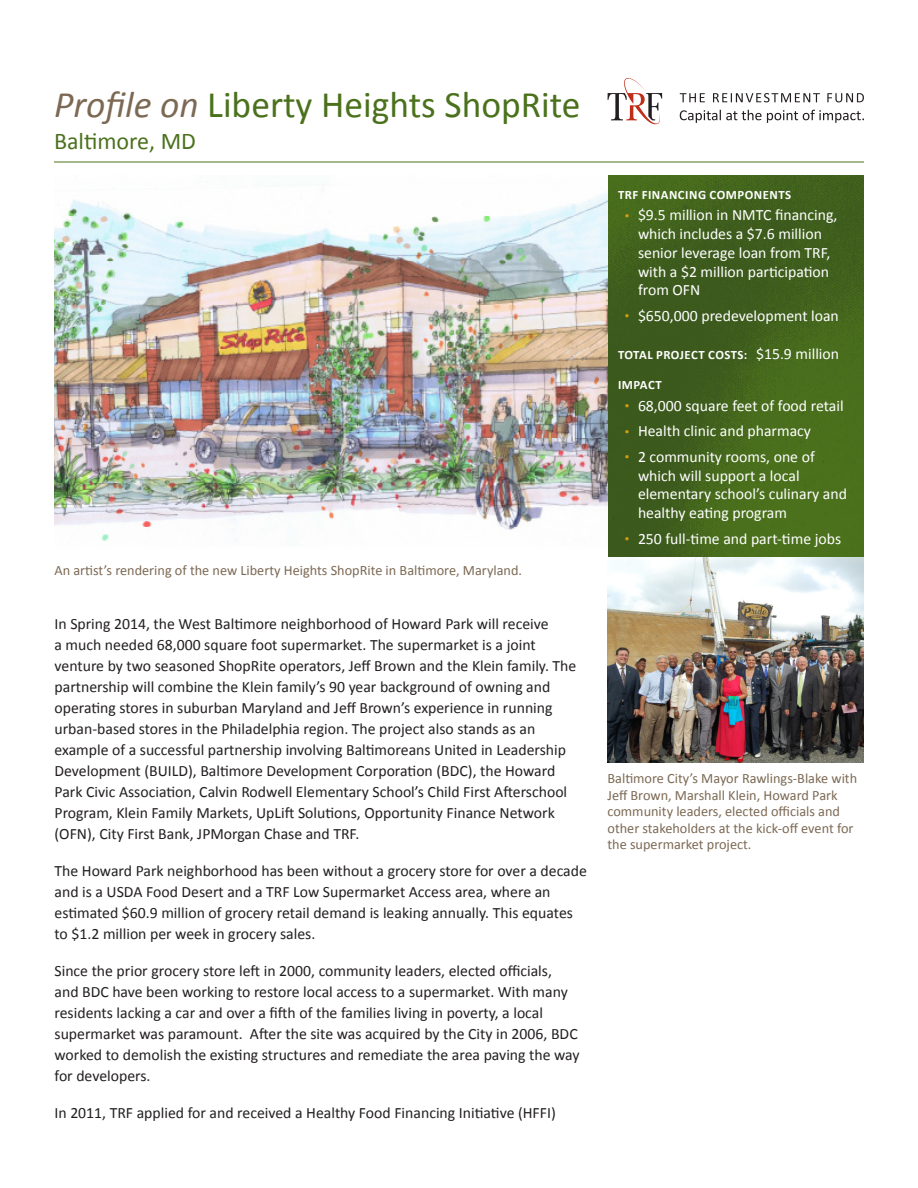
<style>
.page{position:relative;width:918px;height:1188px;background:#fff}
.page>*{position:absolute;margin:0;border:0;box-sizing:border-box;transform-origin:0 0}
.t1{font:37.5px "Calibri";color:#4b711c}
.t2{font:24px "Calibri";color:#4b711c}
.Body_Copy{font:15.75px/21px "Calibri";color:#231f20}
.Bullets_YELLOW{font:15.75px/18.8px "Calibri";color:#fff}
.t3{font:14.25px/16.5px "Calibri";color:#7c6954}
.t4{font:700 12.75px "Calibri";letter-spacing:.04em;color:#fff}
.s1{font-style:italic;color:#7c6954}
.s2{font-size:10.5px;color:#d49f0c}
.s3{font-weight:400;font-size:15.75px}
</style>
<div class="page">
<svg style="left:680px;top:110px;width:184px;height:13px"></svg>
<svg style="left:680px;top:93px;width:25px;height:9px"></svg>
<svg style="left:713px;top:93px;width:107px;height:9px"></svg>
<svg style="left:827px;top:93px;width:37px;height:9px"></svg>
<svg style="left:607px;top:78px;width:55px;height:47px"></svg>
<img style="left:608px;top:176px;width:256px;height:587px">
<hr style="left:54px;top:162px;width:810px;height:1px;background:#4b711c">
<img style="left:54px;top:192px;width:554px;height:350px">
<p class="t1" style="left:54px;top:81px;width:528px"><span class="s1">Profile on</span> Liberty Heights ShopRite</p>
<p class="t2" style="left:54px;top:126px;width:143px">Baltimore, MD</p>
<p class="t3" style="left:55px;top:562px;width:469px">An artist’s rendering of the new Liberty Heights ShopRite in Baltimore, Maryland.</p>
<p class="Body_Copy" style="left:55px;top:614px;width:523px">In Spring 2014, the West Baltimore neighborhood of Howard Park will receive<br>a much needed 68,000 square foot supermarket. The supermarket is a joint venture by two seasoned ShopRite operators, Jeff Brown and the Klein family. The partnership will combine the Klein family’s 90 year background of owning and operating stores in suburban Maryland and Jeff Brown’s experience in running urban-based stores in the Philadelphia region. The project also stands as an example of a successful partnership involving Baltimoreans United in Leadership Development (BUILD), Baltimore Development Corporation (BDC), the Howard Park Civic Association, Calvin Rodwell Elementary School’s Child First Afterschool Program, Klein Family Markets, UpLift Solutions, Opportunity Finance Network (OFN), City First Bank, JPMorgan Chase and TRF.</p>
<p class="Body_Copy" style="left:55px;top:861px;width:534px">The Howard Park neighborhood has been without a grocery store for over a decade and is a USDA Food Desert and a TRF Low Supermarket Access area, where an estimated $60.9 million of grocery retail demand is leaking annually. This equates to $1.2 million per week in grocery sales.</p>
<p class="Body_Copy" style="left:55px;top:960px;width:527px">Since the prior grocery store left in 2000, community leaders, elected officials, and BDC have been working to restore local access to a supermarket. With many residents lacking a car and over a fifth of the families living in poverty, a local supermarket was paramount. After the site was acquired by the City in 2006, BDC worked to demolish the existing structures and remediate the area paving the way for developers.</p>
<p class="Body_Copy" style="left:55px;top:1102px;width:503px">In 2011, TRF applied for and received a Healthy Food Financing Initiative (HFFI)</p>
<p class="t4" style="left:618px;top:186px;width:175px">TRF FINANCING COMPONENTS</p>
<p class="Bullets_YELLOW" style="left:638px;top:206px;width:201px;text-indent:-14px"><span class="s2">•</span> $9.5 million in NMTC financing, which includes a $7.6 million senior leverage loan from TRF, with a $2 million participation from OFN</p>
<p class="Bullets_YELLOW" style="left:625px;top:306px;width:216px"><span class="s2">•</span> $650,000 predevelopment loan</p>
<p class="t4" style="left:618px;top:347px;width:223px">TOTAL PROJECT COSTS: <span class="s3">$15.9 million</span></p>
<p class="t4" style="left:618px;top:377px;width:45px">IMPACT</p>
<p class="Bullets_YELLOW" style="left:625px;top:396px;width:221px"><span class="s2">•</span> 68,000 square feet of food retail</p>
<p class="Bullets_YELLOW" style="left:625px;top:422px;width:188px"><span class="s2">•</span> Health clinic and pharmacy</p>
<p class="Bullets_YELLOW" style="left:638px;top:447px;width:211px;text-indent:-14px"><span class="s2">•</span> 2 community rooms, one of which will support a local elementary school’s culinary and healthy eating program</p>
<p class="Bullets_YELLOW" style="left:625px;top:529px;width:218px"><span class="s2">•</span> 250 full-time and part-time jobs</p>
<p class="t3" style="left:608px;top:770px;width:251px">Baltimore City’s Mayor Rawlings-Blake with Jeff Brown, Marshall Klein, Howard Park community leaders, elected officials and other stakeholders at the kick-off event for the supermarket project.</p>
</div>
